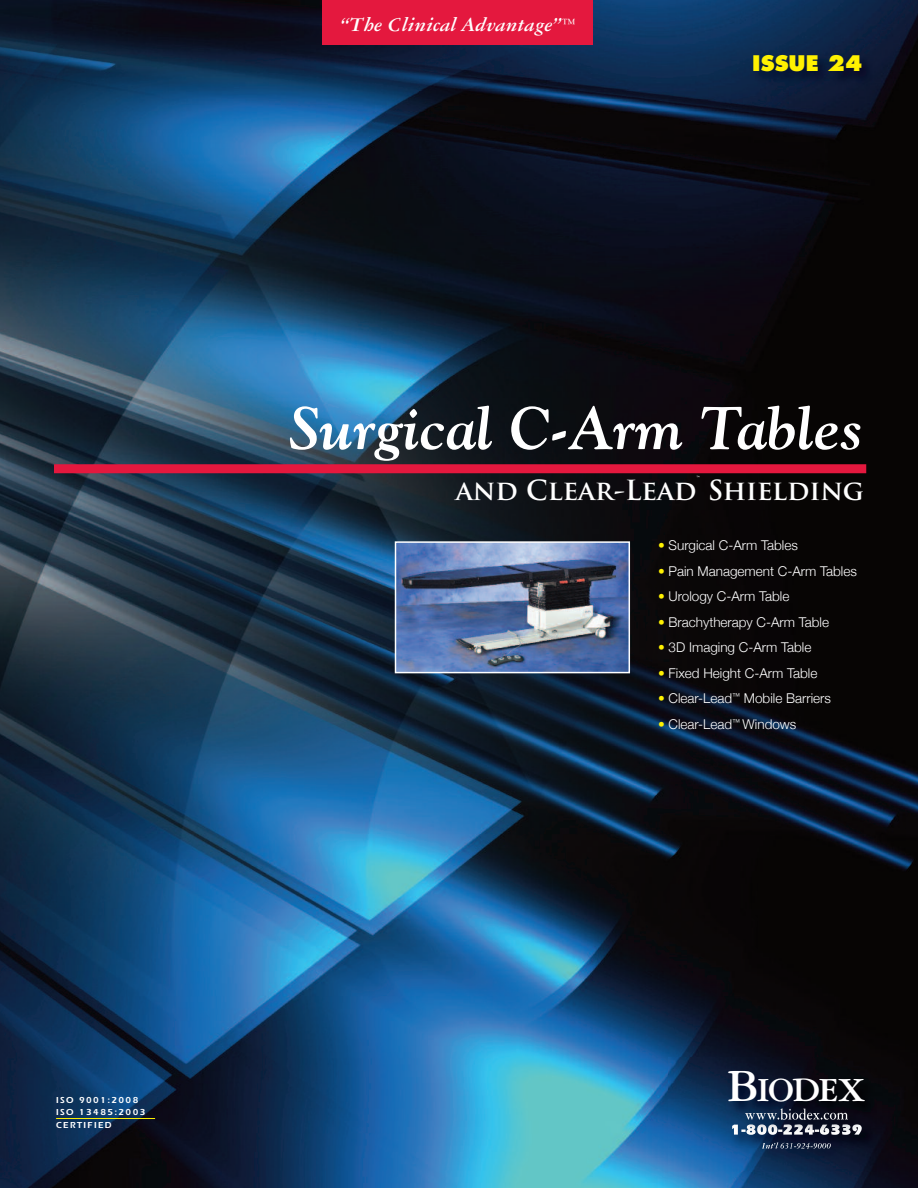
<style>
.page{position:relative;width:918px;height:1188px;background:#fff}
.page>*{position:absolute;margin:0;border:0;box-sizing:border-box;transform-origin:0 0}
.t1{font:italic 700 60px "Goudy";color:#fff}
.t2{font:700 36px "Garamond Three";letter-spacing:-.05em;color:#fff}
.t3{font:700 27px "Trajan Pro";color:#fff}
.t4{font:italic 700 21px "Garamond Three";color:#fff}
.t5{font:800 21px "Futura";color:#fff101}
.t6{font:300 13.5px "Helvetica Neue";color:#fff}
.t7{font:700 10.8px "Trajan Pro";color:#fff}
.t8{font:600 9px/12.5px "Itc Eras";letter-spacing:.15em;color:#fff}
.s1{color:#fff101}
.s2{font-size:48px}
</style>
<div class="page">
<img style="left:0;top:0;width:918px;height:1188px">
<img style="left:420px;top:44px;width:480px;height:132px">
<div style="left:323px;top:0;width:270px;height:45px;background:#e4183e"></div>
<img style="left:669px;top:1057px;width:249px;height:131px">
<img style="left:762px;top:1143px;width:30px;height:6px">
<img style="left:732px;top:1124px;width:130px;height:11px">
<img style="left:745px;top:1108px;width:47px;height:12px">
<hr style="left:56px;top:1118px;width:99px;height:1px;background:#fff101">
<div style="left:54px;top:464px;width:812px;height:9px;background:#e4183e"></div>
<img style="left:398px;top:544px;width:229px;height:126px">
<div style="left:395px;top:541px;width:235px;height:132px;border:2px solid #fff"></div>
<p class="t8" style="left:56px;top:1094px;width:19px">ISO<br>ISO</p>
<p class="t8" style="left:79px;top:1094px;width:68px">9001:2008<br>13485:2003</p>
<p class="t8" style="left:56px;top:1120px;width:57px">CERTIFIED</p>
<h3 class="t4" style="left:340px;top:17px;width:236px">“The Clinical Advantage”<sup>™</sup></h3>
<h3 class="t5" style="left:752px;top:54px;width:112px">ISSUE 24</h3>
<h1 class="t1" style="left:290px;top:393px;width:576px">Surgical C-Arm Tables</h1>
<h3 class="t3" style="left:456px;top:475px;width:410px">and Clear-Lead Shielding</h3>
<p class="t7" style="left:697px;top:474px;width:4px">™</p>
<p class="t6" style="left:658px;top:537px;width:141px"><span class="s1">•</span> Surgical C-Arm Tables</p>
<p class="t6" style="left:658px;top:563px;width:200px"><span class="s1">•</span> Pain Management C-Arm Tables</p>
<p class="t6" style="left:658px;top:588px;width:133px"><span class="s1">•</span> Urology C-Arm Table</p>
<p class="t6" style="left:658px;top:614px;width:173px"><span class="s1">•</span> Brachytherapy C-Arm Table</p>
<p class="t6" style="left:658px;top:639px;width:155px"><span class="s1">•</span> 3D Imaging C-Arm Table</p>
<p class="t6" style="left:658px;top:665px;width:161px"><span class="s1">•</span> Fixed Height C-Arm Table</p>
<p class="t6" style="left:658px;top:690px;width:174px"><span class="s1">•</span> Clear-Lead<sup>™</sup> Mobile Barriers</p>
<p class="t6" style="left:658px;top:716px;width:140px"><span class="s1">•</span> Clear-Lead<sup>™</sup> Windows</p>
<h2 class="t2" style="left:727px;top:1078px;width:140px"><span class="s2">B</span>IODEX</h2>
</div>
